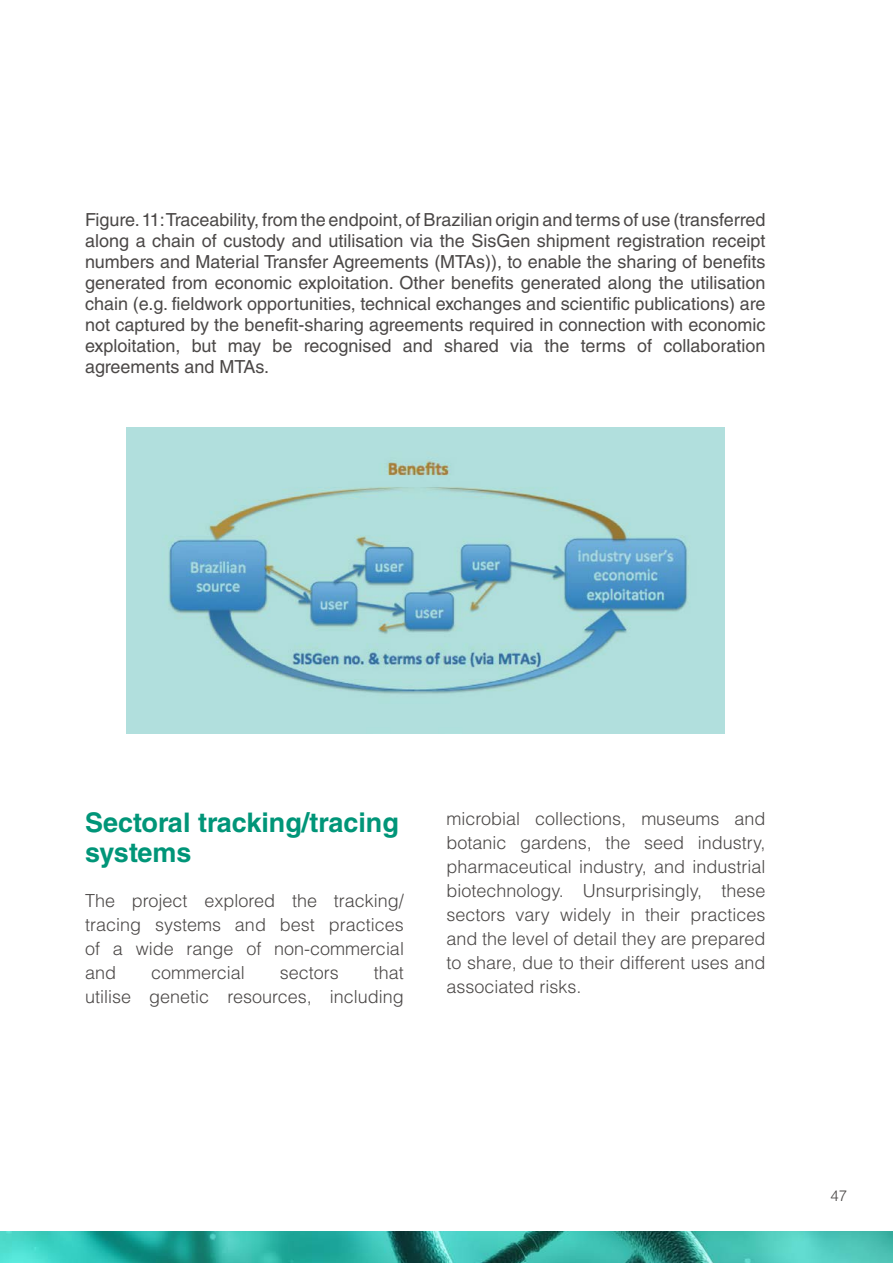
<style>
.page{position:relative;width:893px;height:1263px;background:#fff}
.page>*{position:absolute;margin:0;border:0;box-sizing:border-box;transform-origin:0 0}
.t1{font:700 27px/30px "Helvetica LT Std";color:#009578}
.t2{font:18px/21px "Helvetica LT Std";color:#4b4847;text-align:justify}
.t3{font:300 18px/24px "Helvetica LT Std";color:#4b4847;text-align:justify}
.t4{font:300 15px "Helvetica LT Std";color:#4b4847}
</style>
<div class="page">
<img style="left:0;top:1231px;width:893px;height:32px">
<img style="left:126px;top:427px;width:598px;height:307px">
<p class="t2" style="left:85px;top:209px;width:682px">Figure. 11: Traceability, from the endpoint, of Brazilian origin and terms of use (transferred along a chain of custody and utilisation via the SisGen shipment registration receipt numbers and Material Transfer Agreements (MTAs)), to enable the sharing of benefits generated from economic exploitation. Other benefits generated along the utilisation chain (e.g. fieldwork opportunities, technical exchanges and scientific publications) are not captured by the benefit-sharing agreements required in connection with economic exploitation, but may be recognised and shared via the terms of collaboration agreements and MTAs.</p>
<h1 class="t1" style="left:85px;top:807px;width:315px">Sectoral tracking/tracing systems</h1>
<p class="t3" style="left:85px;top:888px;width:320px">The project explored the tracking/ tracing systems and best practices of a wide range of non-commercial and</p>
<p class="t3" style="left:85px;top:960px;width:320px;text-align:right">that<br>utilise genetic resources, including</p>
<p class="t3" style="left:151px;top:960px;width:95px">commercial</p>
<p class="t3" style="left:280px;top:960px;width:61px">sectors</p>
<p class="t3" style="left:446px;top:806px;width:320px">microbial collections, museums and botanic gardens, the seed industry, pharmaceutical industry, and industrial biotechnology. Unsurprisingly, these sectors vary widely in their practices and the level of detail they are prepared to share, due to their different uses and associated risks.</p>
<p class="t4" style="left:830px;top:1187px;width:18px">47</p>
</div>
